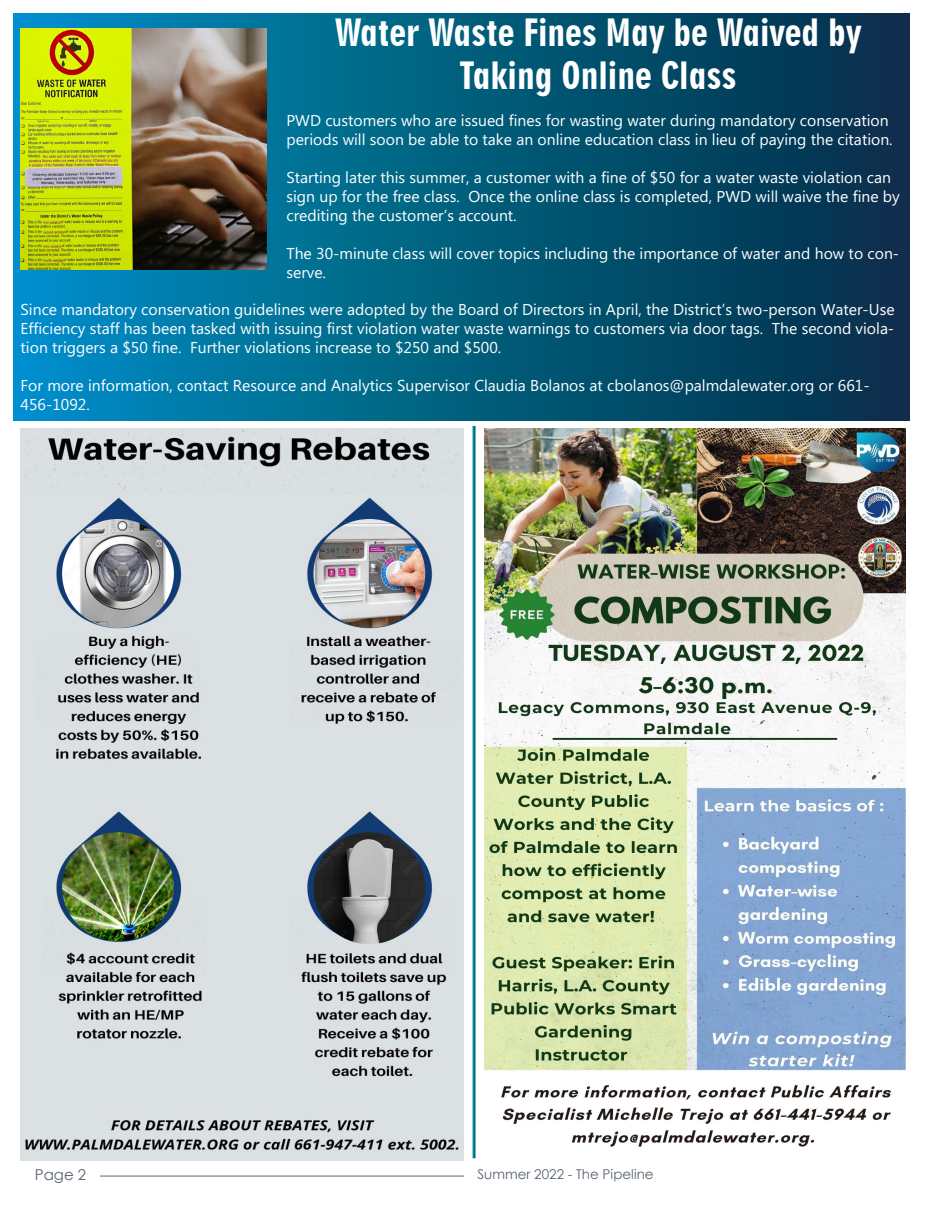
<style>
.page{position:relative;width:945px;height:1215px;background:#fff}
.page>*{position:absolute;margin:0;border:0;box-sizing:border-box;transform-origin:0 0}
.t1{font:36px "Geometric 706 BT Black Condensed B";color:#fff}
.t2{font:15.75px/18.9px "Microsoft Phags Pa";color:#fff}
.t3{font:15px "Century Gothic";color:#58636f}
.t4{font:13.5px "Century Gothic";color:#58636f}
</style>
<div class="page">
<svg style="left:14px;top:14px;width:896px;height:406px;background:#025879"></svg>
<svg style="left:472px;top:426px;width:4px;height:732px;background:#429aae"></svg>
<hr style="left:101px;top:1175px;width:362px;height:2px;background:#979c9c">
<img style="left:21px;top:429px;width:442px;height:732px">
<img style="left:62px;top:519px;width:112px;height:109px">
<img style="left:313px;top:519px;width:112px;height:109px">
<img style="left:62px;top:832px;width:112px;height:109px">
<img style="left:313px;top:832px;width:112px;height:112px;border-radius:56px">
<img style="left:484px;top:428px;width:421px;height:719px">
<img style="left:21px;top:29px;width:245px;height:241px">
<p class="t1" style="left:335px;top:11px;width:528px">Water Waste Fines May be Waived by</p>
<p class="t1" style="left:460px;top:54px;width:278px">Taking Online Class</p>
<p class="t2" style="left:286px;top:111px;width:608px">PWD customers who are issued fines for wasting water during mandatory conservation periods will soon be able to take an online education class in lieu of paying the citation.</p>
<p class="t2" style="left:286px;top:167px;width:615px">Starting later this summer, a customer with a fine of $50 for a water waste violation can sign up for the free class. Once the online class is completed, PWD will waive the fine by crediting the customer’s account.</p>
<p class="t2" style="left:286px;top:243px;width:614px">The 30-minute class will cover topics including the importance of water and how to con&shy;serve.</p>
<p class="t2" style="left:21px;top:300px;width:875px;text-align:justify">Since mandatory conservation guidelines were adopted by the Board of Directors in April, the District’s two-person Water-Use Efficiency staff has been tasked with issuing first violation water waste warnings to customers via door tags. The second viola&shy;tion triggers a $50 fine. Further violations increase to $250 and $500.</p>
<p class="t2" style="left:21px;top:375px;width:851px">For more information, contact Resource and Analytics Supervisor Claudia Bolanos at cbolanos@palmdalewater.org or 661-</p>
<p class="t2" style="left:21px;top:394px;width:71px">456-1092.</p>
<p class="t3" style="left:35px;top:1164px;width:53px">Page 2</p>
<p class="t4" style="left:477px;top:1165px;width:178px">Summer 2022 - The Pipeline</p>
</div>
